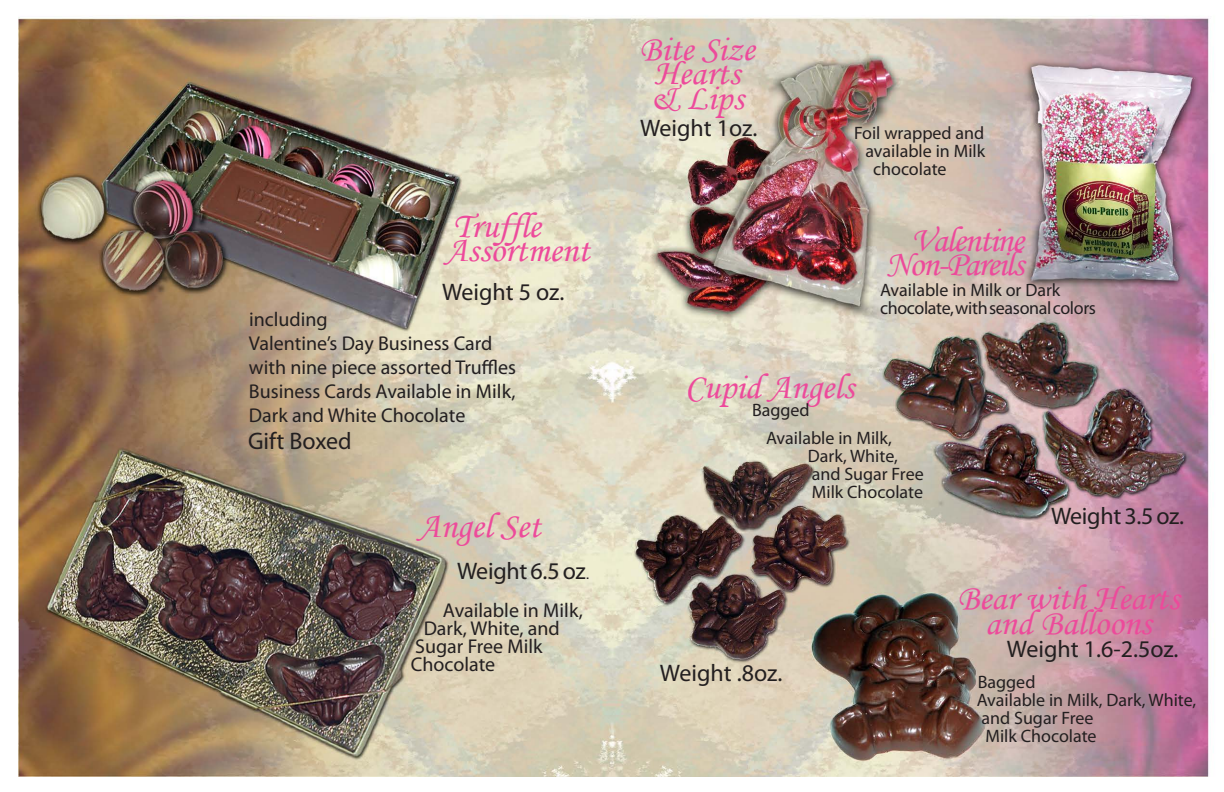
<style>
.page{position:relative;width:1224px;height:792px;background:#fff}
.page>*{position:absolute;margin:0;border:0;box-sizing:border-box;transform-origin:0 0}
.t1{font:36px "Monotype Corsiva";color:#ed4a9b}
.t2{font:36px "Monotype Corsiva";letter-spacing:-.04em;color:#ed4a9b}
.Body{font:24px "Myriad Pro";letter-spacing:-.005em;color:#231f20}
.Body-2{font:20px/24px "Myriad Pro";color:#231f20}
.Body-3{font:18px/18px "Myriad Pro";color:#231f20}
.Body-4{font:18px/18px "Myriad Pro";letter-spacing:-.02em;color:#231f20}
.s1{font-family:"Arial";font-size:16px}
</style>
<div class="page">
<img style="left:18px;top:17px;width:1191px;height:759px">
<p class="t1" style="left:453px;top:204px;width:91px">Truffle</p>
<p class="t1" style="left:445px;top:228px;width:146px">Assortment</p>
<p class="Body" style="left:442px;top:277px;width:124px">Weight 5 oz.</p>
<p class="Body-2" style="left:249px;top:307px;width:269px">including<br>Valentine’s Day Business Card with nine piece assorted Truffles</p>
<p class="Body-2" style="left:249px;top:379px;width:268px">Business Cards Available in Milk,<br>Dark and White Chocolate</p>
<p class="Body" style="left:248px;top:426px;width:105px">Gift Boxed</p>
<p class="t1" style="left:418px;top:504px;width:124px">Angel Set</p>
<p class="Body" style="left:457px;top:556px;width:135px">Weight 6.5 oz<span class="s1">.</span></p>
<p class="Body-2" style="left:443px;top:598px;width:141px">Available in Milk,</p>
<p class="Body-2" style="left:424px;top:616px;width:138px">Dark, White, and</p>
<p class="Body-2" style="left:415px;top:634px;width:129px">Sugar Free Milk</p>
<p class="Body-2" style="left:411px;top:652px;width:86px">Chocolate</p>
<p class="t1" style="left:639px;top:27px;width:117px">Bite Size</p>
<p class="t1" style="left:654px;top:51px;width:87px">Hearts</p>
<p class="t1" style="left:651px;top:76px;width:94px">&amp; Lips</p>
<p class="Body" style="left:640px;top:113px;width:119px">Weight 1oz.</p>
<p class="Body-3" style="left:854px;top:123px;width:132px">Foil wrapped and</p>
<p class="Body-3" style="left:865px;top:141px;width:121px">available in Milk</p>
<p class="Body-3" style="left:873px;top:159px;width:75px">chocolate</p>
<p class="t2" style="left:911px;top:218px;width:115px">Valentine</p>
<p class="t2" style="left:886px;top:242px;width:140px">Non-Pareils</p>
<p class="Body-4" style="left:880px;top:280px;width:218px">Available in Milk or Dark chocolate, with seasonal colors</p>
<p class="t1" style="left:685px;top:365px;width:171px">Cupid Angels</p>
<p class="Body-3" style="left:752px;top:401px;width:59px">Bagged</p>
<p class="Body-3" style="left:808px;top:428px;width:117px;text-indent:-42px">Available in Milk,<br>Dark, White, and Sugar Free<br>Milk Chocolate</p>
<p class="Body" style="left:660px;top:658px;width:124px">Weight .8oz.</p>
<p class="Body" style="left:1051px;top:502px;width:135px">Weight 3.5 oz.</p>
<p class="t1" style="left:957px;top:576px;width:223px">Bear with Hearts</p>
<p class="t1" style="left:985px;top:601px;width:168px">and Balloons</p>
<p class="Body" style="left:1007px;top:634px;width:173px">Weight 1.6-2.5oz.</p>
<p class="Body-3" style="left:978px;top:672px;width:59px">Bagged</p>
<p class="Body-3" style="left:977px;top:690px;width:221px">Available in Milk, Dark, White, and Sugar Free<br>Milk Chocolate</p>
</div>
